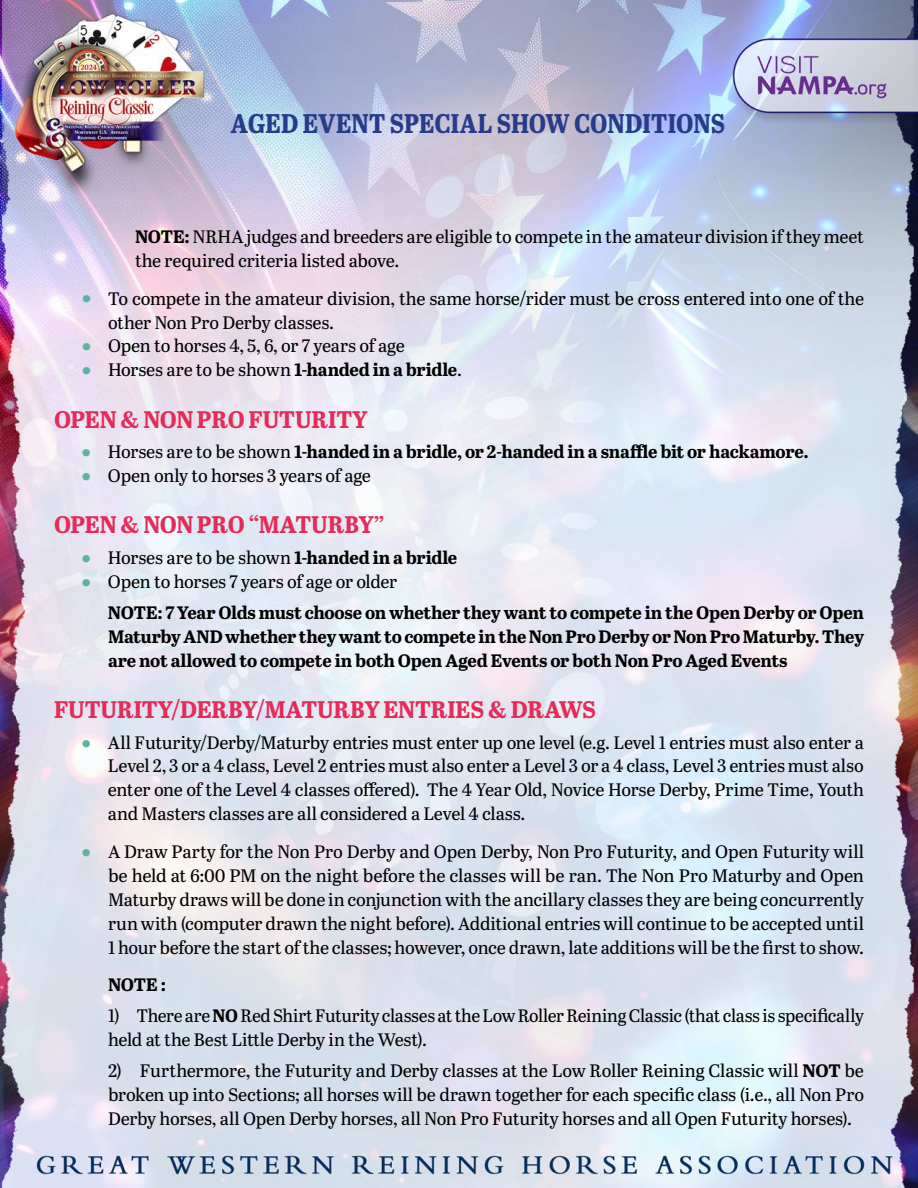
<style>
.page{position:relative;width:918px;height:1188px;background:#fff}
.page>*{position:absolute;margin:0;border:0;box-sizing:border-box;transform-origin:0 0}
.t1{font:700 27px "Abril Titling Cnd";color:#263c8a}
.t2{font:700 24px "Abril Titling";letter-spacing:-.005em;color:#e32c59}
.t3{font:18px/24px "Abril Text";letter-spacing:-.01em;color:#000}
.t4{font:700 18px/30.8px "Abril Text";letter-spacing:-.015em;color:#000}
.s1{font-weight:700}
.s2{color:#5db2a4}
.s3{font-weight:400;color:#5db2a4}
.s4{font-weight:400}
</style>
<div class="page">
<img style="left:0;top:0;width:918px;height:1188px">
<h1 class="t1" style="left:231px;top:104px;width:496px">AGED EVENT SPECIAL SHOW CONDITIONS</h1>
<p class="t3" style="left:135px;top:224px;width:730px"><span class="s1">NOTE:</span> NRHA judges and breeders are eligible to compete in the amateur division if they meet the required criteria listed above.</p>
<p class="t3" style="left:108px;top:285px;width:758px;text-indent:-27px"><span class="s2">○</span> To compete in the amateur division, the same horse/rider must be cross entered into one of the other Non Pro Derby classes.</p>
<p class="t3" style="left:81px;top:333px;width:325px"><span class="s2">○</span> Open to horses 4, 5, 6, or 7 years of age</p>
<p class="t3" style="left:81px;top:357px;width:382px"><span class="s2">○</span> Horses are to be shown <span class="s1">1-handed in a bridle</span>.</p>
<h2 class="t2" style="left:54px;top:401px;width:315px">OPEN &amp; NON PRO FUTURITY</h2>
<p class="t4" style="left:81px;top:436px;width:729px"><span class="s3">○</span> <span class="s4">Horses are to be shown</span> 1-handed in a bridle, or 2-handed in a snaffle bit or hackamore.</p>
<p class="t3" style="left:81px;top:463px;width:291px"><span class="s2">○</span> Open only to horses 3 years of age</p>
<h2 class="t2" style="left:54px;top:507px;width:332px">OPEN &amp; NON PRO “MATURBY”</h2>
<p class="t3" style="left:81px;top:545px;width:378px"><span class="s2">○</span> Horses are to be shown <span class="s1">1-handed in a bridle</span></p>
<p class="t4" style="left:108px;top:565px;width:758px;text-indent:-27px"><span class="s3">○</span> <span class="s4">Open to horses 7 years of age or older<br></span>NOTE: 7 Year Olds must choose on whether they want to compete in the Open Derby or Open</p>
<p class="t4" style="left:108px;top:623px;width:758px;line-height:24px">Maturby AND whether they want to compete in the Non Pro Derby or Non Pro Maturby. They are not allowed to compete in both Open Aged Events or both Non Pro Aged Events</p>
<h2 class="t2" style="left:54px;top:692px;width:544px">FUTURITY/DERBY/MATURBY ENTRIES &amp; DRAWS</h2>
<p class="t3" style="left:108px;top:729px;width:758px;text-align:justify;text-indent:-27px"><span class="s2">○</span> All Futurity/Derby/Maturby entries must enter up one level (e.g. Level 1 entries must also enter a Level 2, 3 or a 4 class, Level 2 entries must also enter a Level 3 or a 4 class, Level 3 entries must also enter one of the Level 4 classes offered). The 4 Year Old, Novice Horse Derby, Prime Time, Youth and Masters classes are all considered a Level 4 class.</p>
<p class="t3" style="left:108px;top:839px;width:758px;text-align:justify;text-indent:-27px"><span class="s2">○</span> A Draw Party for the Non Pro Derby and Open Derby, Non Pro Futurity, and Open Futurity will be held at 6:00 PM on the night before the classes will be ran. The Non Pro Maturby and Open Maturby draws will be done in conjunction with the ancillary classes they are being concurrently run with (computer drawn the night before). Additional entries will continue to be accepted until 1 hour before the start of the classes; however, once drawn, late additions will be the first to show.</p>
<p class="t4" style="left:108px;top:969px;width:59px">NOTE :</p>
<p class="t3" style="left:108px;top:1003px;width:757px">1) There are <span class="s1">NO</span> Red Shirt Futurity classes at the Low Roller Reining Classic (that class is specifically held at the Best Little Derby in the West).</p>
<p class="t3" style="left:108px;top:1058px;width:758px;text-align:justify">2) Furthermore, the Futurity and Derby classes at the Low Roller Reining Classic will <span class="s1">NOT</span> be broken up into Sections; all horses will be drawn together for each specific class (i.e., all Non Pro Derby horses, all Open Derby horses, all Non Pro Futurity horses and all Open Futurity horses).</p>
</div>
